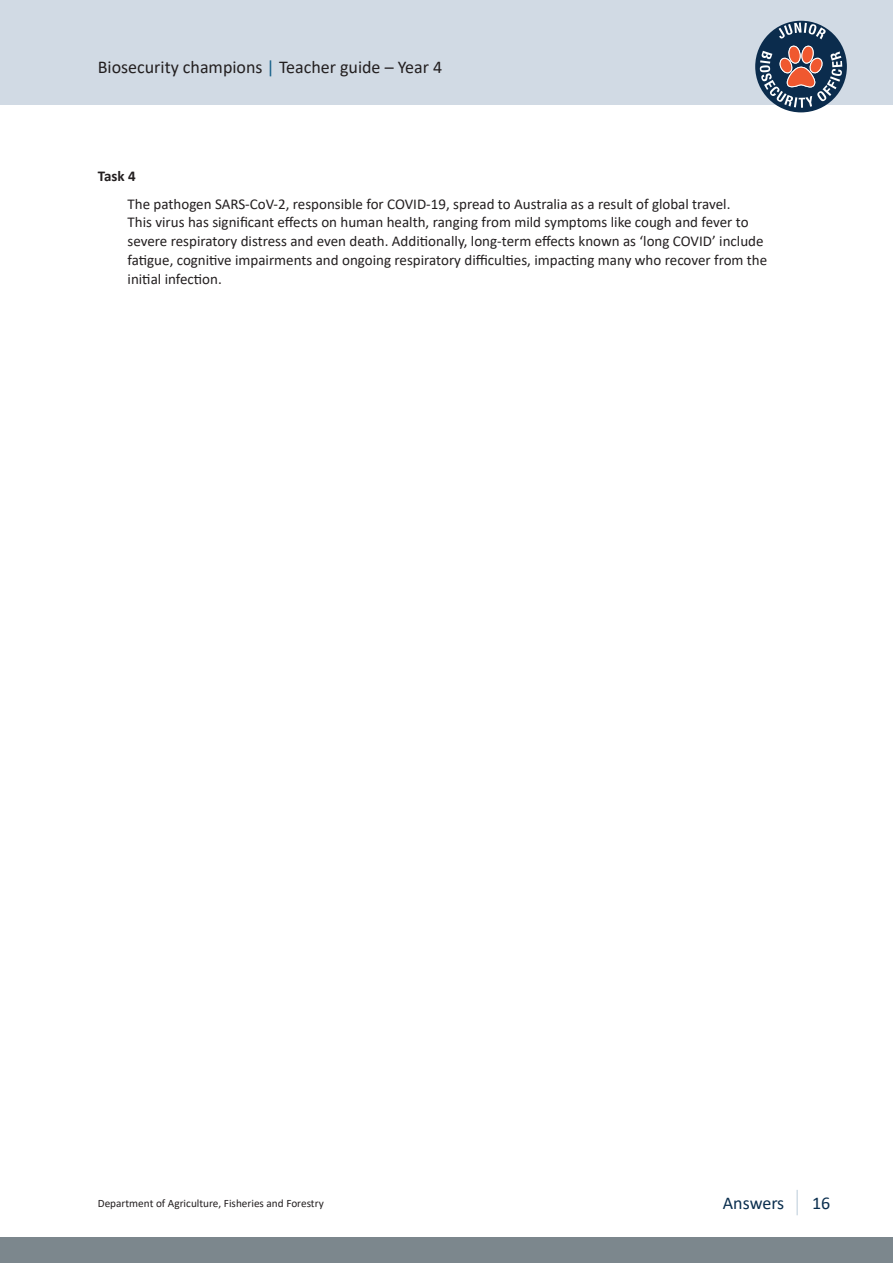
<style>
.page{position:relative;width:893px;height:1263px;background:#fff}
.page>*{position:absolute;margin:0;border:0;box-sizing:border-box;transform-origin:0 0}
.t1{font:18px "Calibri";color:#231f20}
.t2{font:18px "Calibri";color:#0a2e4e}
.Body_copy{font:15px/18.8px "Calibri";color:#231f20}
.Body_copy-2{font:700 15px "Calibri";color:#231f20}
.t3{font:11.25px "Calibri";color:#231f20}
.s1{color:#145f88}
</style>
<div class="page">
<div style="left:0;top:0;width:893px;height:104px;background:#d1dae4"></div>
<div style="left:755px;top:21px;width:92px;height:91px;background:#0b2c4d;border-radius:50%"></div>
<svg style="left:779px;top:23px;width:47px;height:16px"></svg>
<svg style="left:760px;top:45px;width:82px;height:63px"></svg>
<div style="left:0;top:1237px;width:893px;height:26px;background:#7c878d"></div>
<hr style="left:796px;top:1190px;width:2px;height:25px;background:#d1dde6">
<p class="t1" style="left:98px;top:55px;width:346px">Biosecurity champions <span class="s1">|</span> Teacher guide – Year 4</p>
<p class="Body_copy-2" style="left:98px;top:166px;width:39px">Task 4</p>
<p class="Body_copy" style="left:128px;top:194px;width:641px">The pathogen SARS-CoV-2, responsible for COVID-19, spread to Australia as a result of global travel.<br>This virus has significant effects on human health, ranging from mild symptoms like cough and fever to severe respiratory distress and even death. Additionally, long-term effects known as ‘long COVID’ include fatigue, cognitive impairments and ongoing respiratory difficulties, impacting many who recover from the initial infection.</p>
<p class="t3" style="left:98px;top:1195px;width:227px">Department of Agriculture, Fisheries and Forestry</p>
<p class="t2" style="left:812px;top:1191px;width:20px">16</p>
<p class="t2" style="left:723px;top:1191px;width:63px">Answers</p>
</div>
